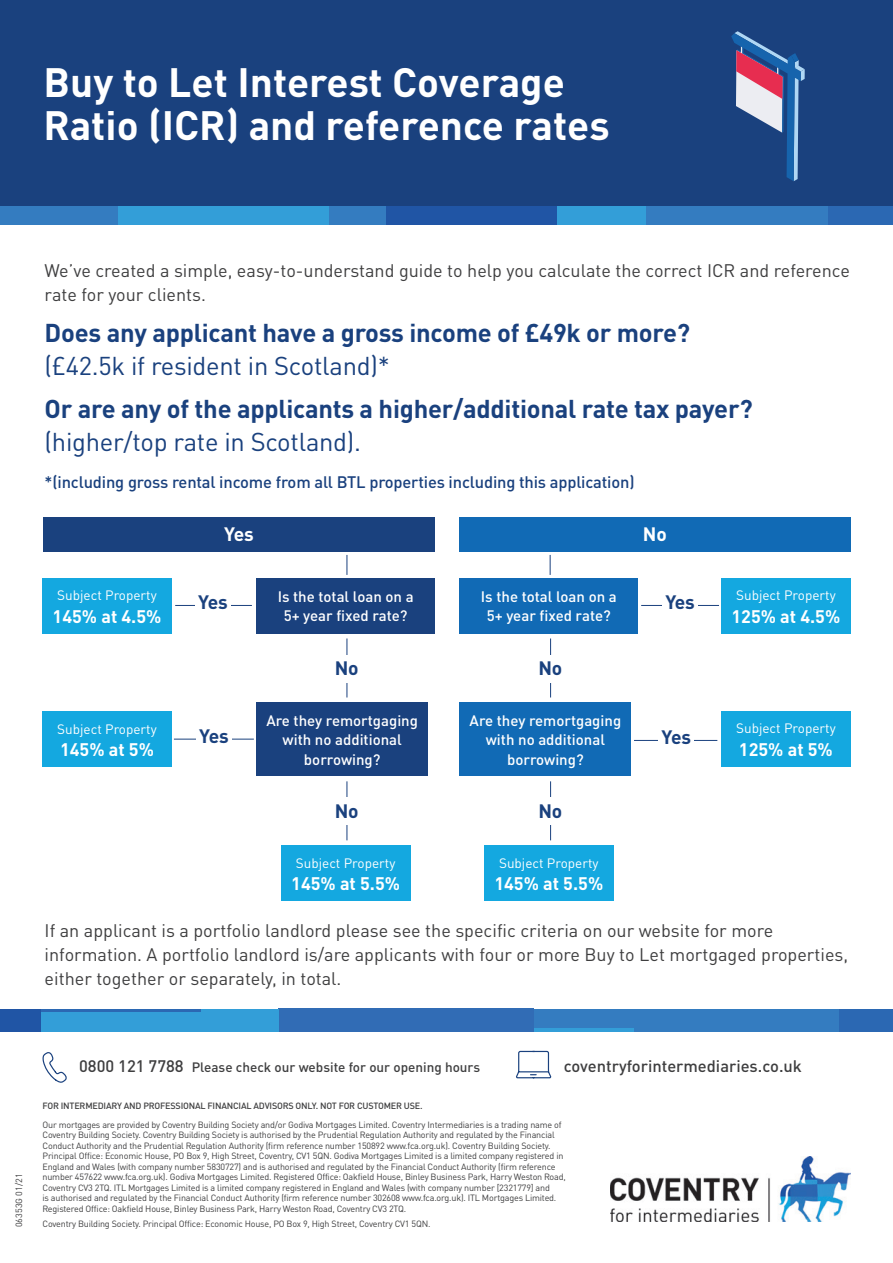
<style>
.page{position:relative;width:893px;height:1263px;background:#fff}
.page>*{position:absolute;margin:0;border:0;box-sizing:border-box;transform-origin:0 0}
.t1{font:700 40.5px/43.5px "DINOT";color:#fff}
.Case_study_headings{font:700 25.5px/33px "DINOT";letter-spacing:-.01em;color:#1a417e}
.Case_study_headings-2{font:700 19.2px "DINOT";letter-spacing:-.01em;color:#1a417e}
.Case_study_headings-3{font:700 19.2px "DINOT";color:#fff}
.Body{font:18px/24px "DINOT";color:#3e3e3f}
.Body-2{font:700 18px "DINOT";color:#fff}
.Case_study_headings-4{font:500 16.5px "DINOT";letter-spacing:-.01em;color:#1a417e}
.t2{font:500 16.5px "DINOT";color:#3e3e3f}
.Body-3{font:500 15px/19.5px "DINOT";color:#fff;text-align:center}
.Body-4{font:13.5px "DINOT";color:#fff}
.t3{font:500 13.5px "DINOT";color:#3e3e3f}
.Small_print{font:9px/10.5px "DINOT";letter-spacing:-.02em;color:#3e3e3f}
.t4{font:500 9px "DINOT";letter-spacing:-.02em;color:#3e3e3f}
.Small_print-2{font:9px "DINOT";color:#3e3e3f}
.s1{font-weight:400}
.s2{font-size:16.5px}
</style>
<div class="page">
<svg style="left:347px;top:555px;width:1px;height:20px"></svg>
<svg style="left:550px;top:555px;width:1px;height:20px"></svg>
<img style="left:610px;top:1156px;width:240px;height:65px">
<div style="left:0;top:0;width:893px;height:213px;background:#1a417e"></div>
<div style="left:0;top:206px;width:65px;height:19px;background:#347cc0"></div>
<div style="left:65px;top:206px;width:54px;height:19px;background:#347cc0"></div>
<div style="left:119px;top:206px;width:142px;height:19px;background:#339ed8"></div>
<div style="left:261px;top:206px;width:69px;height:19px;background:#339ed8"></div>
<div style="left:330px;top:206px;width:56px;height:19px;background:#347cc0"></div>
<div style="left:386px;top:206px;width:51px;height:19px;background:#2055a5"></div>
<div style="left:557px;top:206px;width:89px;height:19px;background:#339ed8"></div>
<div style="left:646px;top:206px;width:183px;height:19px;background:#347cc0"></div>
<div style="left:437px;top:206px;width:120px;height:19px;background:#2055a5"></div>
<div style="left:829px;top:206px;width:64px;height:19px;background:#2b68b3"></div>
<div style="left:43px;top:517px;width:392px;height:35px;background:#1a417e"></div>
<div style="left:459px;top:517px;width:392px;height:35px;background:#116ab5"></div>
<div style="left:257px;top:578px;width:178px;height:55px;background:#1a417e"></div>
<div style="left:460px;top:578px;width:178px;height:55px;background:#116ab5"></div>
<div style="left:257px;top:703px;width:171px;height:73px;background:#1a417e"></div>
<div style="left:460px;top:703px;width:171px;height:73px;background:#116ab5"></div>
<div style="left:43px;top:578px;width:129px;height:55px;background:#14a8e0"></div>
<div style="left:721px;top:578px;width:129px;height:55px;background:#14a8e0"></div>
<div style="left:43px;top:712px;width:129px;height:55px;background:#14a8e0"></div>
<div style="left:721px;top:711px;width:129px;height:55px;background:#14a8e0"></div>
<div style="left:281px;top:845px;width:129px;height:56px;background:#14a8e0"></div>
<div style="left:484px;top:845px;width:129px;height:56px;background:#14a8e0"></div>
<hr style="left:175px;top:605px;width:77px;height:1px;background:#1a417e">
<hr style="left:641px;top:605px;width:78px;height:1px;background:#1a417e">
<hr style="left:634px;top:740px;width:83px;height:1px;background:#1a417e">
<hr style="left:174px;top:739px;width:80px;height:1px;background:#1a417e">
<hr style="left:347px;top:638px;width:1px;height:59px;background:#1a417e">
<hr style="left:347px;top:781px;width:1px;height:59px;background:#1a417e">
<hr style="left:550px;top:638px;width:1px;height:59px;background:#1a417e">
<hr style="left:550px;top:781px;width:1px;height:59px;background:#1a417e">
<div style="left:196px;top:593px;width:35px;height:20px;background:#fff"></div>
<div style="left:663px;top:593px;width:35px;height:20px;background:#fff"></div>
<div style="left:659px;top:728px;width:35px;height:20px;background:#fff"></div>
<div style="left:197px;top:727px;width:35px;height:19px;background:#fff"></div>
<div style="left:330px;top:655px;width:35px;height:27px;background:#fff"></div>
<div style="left:330px;top:798px;width:35px;height:27px;background:#fff"></div>
<div style="left:534px;top:655px;width:35px;height:27px;background:#fff"></div>
<div style="left:534px;top:798px;width:35px;height:27px;background:#fff"></div>
<svg style="left:42px;top:1052px;width:25px;height:31px"></svg>
<svg style="left:516px;top:1050px;width:36px;height:29px"></svg>
<div style="left:0;top:1009px;width:41px;height:23px;background:#2055a5"></div>
<hr style="left:41px;top:1009px;width:160px;height:3px;background:#2b68b3">
<div style="left:278px;top:1009px;width:256px;height:23px;background:#2b68b3"></div>
<div style="left:41px;top:1012px;width:160px;height:20px;background:#339ed8"></div>
<div style="left:534px;top:1009px;width:100px;height:19px;background:#347cc0"></div>
<hr style="left:534px;top:1028px;width:100px;height:4px;background:#339ed8">
<div style="left:634px;top:1009px;width:205px;height:23px;background:#347cc0"></div>
<div style="left:201px;top:1009px;width:77px;height:23px;background:#339ed8"></div>
<div style="left:839px;top:1009px;width:54px;height:23px;background:#2b68b3"></div>
<svg style="left:731px;top:31px;width:74px;height:150px"></svg>
<p class="t1" style="left:44px;top:59px;width:568px">Buy to Let Interest Coverage<br>Ratio (ICR) and reference rates</p>
<p class="Body" style="left:45px;top:259px;width:807px">We’ve created a simple, easy-to-understand guide to help you calculate the correct ICR and reference rate for your clients.</p>
<p class="Case_study_headings" style="left:45px;top:315px;width:647px">Does any applicant have a gross income of £49k or more? <span class="s1">(£42.5k if resident in Scotland)*</span></p>
<p class="Case_study_headings" style="left:45px;top:391px;width:709px">Or are any of the applicants a higher/additional rate tax payer? <span class="s1">(higher/top rate in Scotland).</span></p>
<p class="Case_study_headings-4" style="left:45px;top:472px;width:591px">*(including gross rental income from all BTL properties including this application)</p>
<p class="Body-4" style="left:57px;top:587px;width:101px">Subject Property</p>
<p class="Body-2" style="left:53px;top:604px;width:110px">145% at 4.5%</p>
<p class="Body-4" style="left:57px;top:721px;width:101px">Subject Property</p>
<p class="Body-2" style="left:60px;top:738px;width:95px">145% at 5%</p>
<p class="Case_study_headings-3" style="left:224px;top:521px;width:31px">Yes</p>
<p class="Case_study_headings-3" style="left:643px;top:521px;width:25px">No</p>
<p class="Body-3" style="left:278px;top:586px;width:137px">Is the total loan on a<br>5+ year fixed rate?</p>
<p class="Body-3" style="left:481px;top:586px;width:137px">Is the total loan on a<br>5+ year fixed rate?</p>
<p class="Case_study_headings-2" style="left:198px;top:589px;width:31px">Yes</p>
<p class="Case_study_headings-2" style="left:665px;top:589px;width:31px">Yes</p>
<p class="Case_study_headings-2" style="left:335px;top:655px;width:25px">No</p>
<p class="Case_study_headings-2" style="left:538px;top:655px;width:25px">No</p>
<p class="Body-3" style="left:266px;top:710px;width:153px">Are they remortgaging with no additional borrowing?</p>
<p class="Body-3" style="left:470px;top:710px;width:153px">Are they remortgaging with no additional borrowing?</p>
<p class="Case_study_headings-2" style="left:199px;top:723px;width:31px">Yes</p>
<p class="Case_study_headings-2" style="left:661px;top:724px;width:31px">Yes</p>
<p class="Case_study_headings-2" style="left:335px;top:798px;width:25px">No</p>
<p class="Body-4" style="left:296px;top:854px;width:101px">Subject Property</p>
<p class="Body-2" style="left:291px;top:872px;width:110px">145% at 5.5%</p>
<p class="Case_study_headings-2" style="left:538px;top:798px;width:25px">No</p>
<p class="Body-4" style="left:499px;top:854px;width:101px">Subject Property</p>
<p class="Body-2" style="left:494px;top:872px;width:110px">145% at 5.5%</p>
<p class="Body-4" style="left:736px;top:587px;width:101px">Subject Property</p>
<p class="Body-2" style="left:731px;top:604px;width:110px">125% at 4.5%</p>
<p class="Body-4" style="left:736px;top:720px;width:101px">Subject Property</p>
<p class="Body-2" style="left:739px;top:737px;width:95px">125% at 5%</p>
<p class="Body" style="left:45px;top:918px;width:805px">If an applicant is a portfolio landlord please see the specific criteria on our website for more information. A portfolio landlord is/are applicants with four or more Buy to Let mortgaged properties, either together or separately, in total.</p>
<p class="Small_print-2" style="left:13px;top:1227px;width:55px;rotate:-90deg">06353G 01/21</p>
<p class="t3" style="left:79px;top:1058px;width:403px"><span class="s2">0800 121 7788</span> Please check our website for our opening hours</p>
<p class="t2" style="left:564px;top:1055px;width:240px">coventryforintermediaries.co.uk</p>
<p class="t4" style="left:43px;top:1100px;width:382px">FOR INTERMEDIARY AND PROFESSIONAL FINANCIAL ADVISORS ONLY. NOT FOR CUSTOMER USE.</p>
<p class="Small_print" style="left:43px;top:1119px;width:525px">Our mortgages are provided by Coventry Building Society and/or Godiva Mortgages Limited. Coventry Intermediaries is a trading name of Coventry Building Society. Coventry Building Society is authorised by the Prudential Regulation Authority and regulated by the Financial Conduct Authority and the Prudential Regulation Authority (firm reference number 150892 www.fca.org.uk). Coventry Building Society.<br>Principal Office: Economic House, PO Box 9, High Street, Coventry, CV1 5QN. Godiva Mortgages Limited is a limited company registered in England and Wales (with company number 5830727) and is authorised and regulated by the Financial Conduct Authority (firm reference number 457622 www.fca.org.uk). Godiva Mortgages Limited. Registered Office: Oakfield House, Binley Business Park, Harry Weston Road, Coventry CV3 2TQ. ITL Mortgages Limited is a limited company registered in England and Wales (with company number [2321779] and<br>is authorised and regulated by the Financial Conduct Authority (firm reference number 302608 www.fca.org.uk). ITL Mortgages Limited.<br>Registered Office: Oakfield House, Binley Business Park, Harry Weston Road, Coventry CV3 2TQ.</p>
<p class="Small_print" style="left:43px;top:1218px;width:389px">Coventry Building Society. Principal Office: Economic House, PO Box 9, High Street, Coventry CV1 5QN.</p>
</div>
